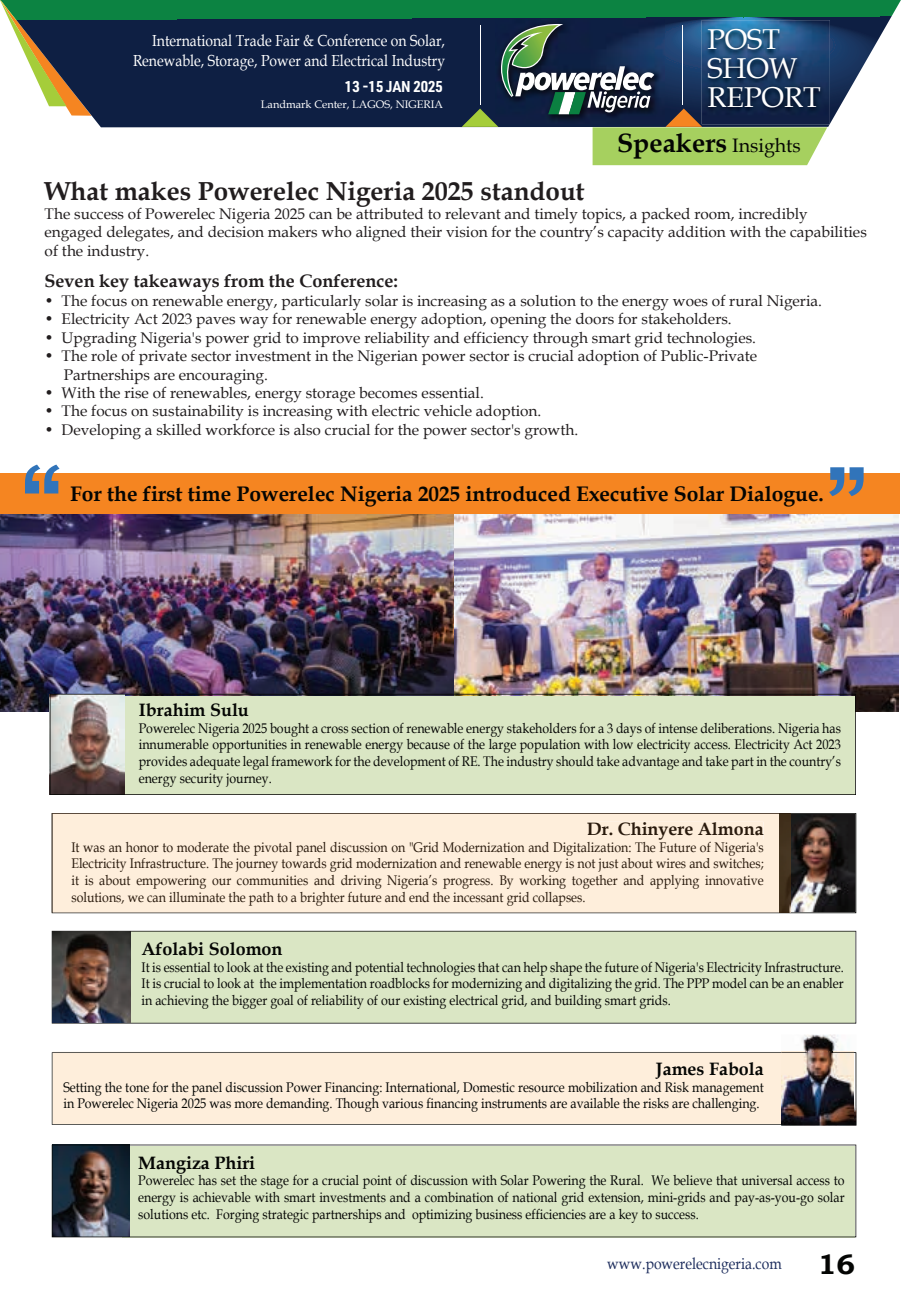
<style>
.page{position:relative;width:901px;height:1298px;background:#fff}
.page>*{position:absolute;margin:0;border:0;box-sizing:border-box;transform-origin:0 0}
.t1{font:28.8px/28.8px "Book Antiqua";color:#fff}
.t2{font:700 28px "Bookman Old Style";color:#040503}
.t3{font:700 26.4px "Book Antiqua";color:#040503}
.t4{font:700 26px "Book Antiqua";color:#211d1e}
.t5{font:700 21px "Book Antiqua";color:#040503}
.t6{font:700 18px "Book Antiqua";color:#040503}
.t7{font:700 18px "Book Antiqua";color:#211d1e}
.t8{font:700 18px "Book Antiqua";color:#291a0d}
.t9{font:16px/20px "Book Antiqua";color:#fff;text-align:right;scale:.87 1}
.t10{font:16px "Book Antiqua";color:#1d2d5d;scale:.87 1}
.t11{font:15.4px/18.4px "Book Antiqua";color:#211d1e}
.t12{font:700 15.4px "URWDIN Semi Cond";color:#fff}
.t13{font:14px/16.8px "Book Antiqua";color:#040503;text-align:justify;scale:.89 1}
.t14{font:14px/16.8px "Book Antiqua";color:#291a0d;text-align:justify;scale:.89 1}
.t15{font:11px "Book Antiqua";color:#fff}
.s1{font-weight:400;font-size:19.4px}
</style>
<div class="page">
<img style="left:0;top:514px;width:454px;height:197px">
<img style="left:454px;top:514px;width:443px;height:197px">
<svg style="left:91px;top:0;width:809px;height:127px;background:#1e4651"></svg>
<svg style="left:0;top:0;width:91px;height:116px"></svg>
<img style="left:701px;top:20px;width:128px;height:4px">
<img style="left:495px;top:19px;width:168px;height:5px">
<svg style="left:461px;top:24px;width:369px;height:141px;background:#556d6d"></svg>
<hr style="left:682px;top:25px;width:1px;height:79px;background:#fff">
<hr style="left:480px;top:25px;width:1px;height:79px;background:#fff">
<div style="left:0;top:473px;width:899px;height:41px;background:#f58521"></div>
<svg style="left:25px;top:464px;width:34px;height:29px"></svg>
<svg style="left:829px;top:467px;width:34px;height:29px"></svg>
<svg style="left:50px;top:693px;width:805px;height:101px;background:#cfd8ba"></svg>
<img style="left:52px;top:813px;width:803px;height:100px">
<div style="left:52px;top:1052px;width:728px;height:72px;background:#feeedb"></div>
<div style="left:52px;top:930px;width:803px;height:93px;background:#dae6c4"></div>
<svg style="left:52px;top:1144px;width:803px;height:92px;background:#c8d3b6"></svg>
<img style="left:52px;top:931px;width:78px;height:91px">
<img style="left:780px;top:1034px;width:76px;height:91px">
<img style="left:780px;top:1051px;width:73px;height:1px">
<img style="left:780px;top:1052px;width:75px;height:72px">
<div style="left:52px;top:813px;width:738px;height:99px;background:#feeedb"></div>
<p class="t9" style="left:133px;top:30px;width:360px">International Trade Fair &amp; Conference on Solar,<br>Renewable, Storage, Power and Electrical Industry</p>
<p class="t12" style="left:345px;top:76px;width:99px">13 -15 JAN 2025</p>
<p class="t15" style="left:261px;top:97px;width:183px">Landmark Center, LAGOS, NIGERIA</p>
<h1 class="t1" style="left:707px;top:25px;width:115px">POST<br>SHOW<br>REPORT</h1>
<h3 class="t3" style="left:617px;top:125px;width:185px">Speakers <span class="s1">Insights</span></h3>
<h3 class="t4" style="left:45px;top:174px;width:541px">What makes Powerelec Nigeria 2025 standout</h3>
<p class="t11" style="left:45px;top:204px;width:823px">The success of Powerelec Nigeria 2025 can be attributed to relevant and timely topics, a packed room, incredibly engaged delegates, and decision makers who aligned their vision for the country’s capacity addition with the capabilities of the industry.</p>
<p class="t7" style="left:45px;top:269px;width:354px">Seven key takeaways from the Conference:</p>
<p class="t11" style="left:45px;top:291px;width:778px">• The focus on renewable energy, particularly solar is increasing as a solution to the energy woes of rural Nigeria.</p>
<p class="t11" style="left:45px;top:309px;width:688px">• Electricity Act 2023 paves way for renewable energy adoption, opening the doors for stakeholders.</p>
<p class="t11" style="left:45px;top:328px;width:712px">• Upgrading Nigeria's power grid to improve reliability and efficiency through smart grid technologies.</p>
<p class="t11" style="left:64px;top:346px;width:694px;text-indent:-19px">• The role of private sector investment in the Nigerian power sector is crucial adoption of Public-Private<br>Partnerships are encouraging.</p>
<p class="t11" style="left:45px;top:383px;width:440px">• With the rise of renewables, energy storage becomes essential.</p>
<p class="t11" style="left:45px;top:401px;width:498px">• The focus on sustainability is increasing with electric vehicle adoption.</p>
<p class="t11" style="left:45px;top:420px;width:535px">• Developing a skilled workforce is also crucial for the power sector's growth.</p>
<h3 class="t5" style="left:70px;top:479px;width:754px">For the first time Powerelec Nigeria 2025 introduced Executive Solar Dialogue.</h3>
<p class="t6" style="left:139px;top:697px;width:112px">Ibrahim Sulu</p>
<p class="t13" style="left:139px;top:719px;width:790px">Powerelec Nigeria 2025 bought a cross section of renewable energy stakeholders for a 3 days of intense deliberations. Nigeria has innumerable opportunities in renewable energy because of the large population with low electricity access. Electricity Act 2023 provides adequate legal framework for the development of RE. The industry should take advantage and take part in the country’s energy security journey.</p>
<p class="t8" style="left:586px;top:816px;width:178px">Dr. Chinyere Almona</p>
<p class="t14" style="left:71px;top:837px;width:779px">It was an honor to moderate the pivotal panel discussion on "Grid Modernization and Digitalization: The Future of Nigeria's Electricity Infrastructure. The journey towards grid modernization and renewable energy is not just about wires and switches; it is about empowering our communities and driving Nigeria’s progress. By working together and applying innovative solutions, we can illuminate the path to a brighter future and end the incessant grid collapses.</p>
<p class="t6" style="left:141px;top:936px;width:142px">Afolabi Solomon</p>
<p class="t13" style="left:141px;top:958px;width:790px">It is essential to look at the existing and potential technologies that can help shape the future of Nigeria's Electricity Infrastructure.<br>It is crucial to look at the implementation roadblocks for modernizing and digitalizing the grid. The PPP model can be an enabler in achieving the bigger goal of reliability of our existing electrical grid, and building smart grids.</p>
<p class="t6" style="left:655px;top:1056px;width:110px">James Fabola</p>
<p class="t13" style="left:63px;top:1077px;width:788px">Setting the tone for the panel discussion Power Financing: International, Domestic resource mobilization and Risk management in Powerelec Nigeria 2025 was more demanding. Though various financing instruments are available the risks are challenging.</p>
<p class="t6" style="left:138px;top:1149px;width:118px">Mangiza Phiri</p>
<p class="t13" style="left:138px;top:1171px;width:794px">Powerelec has set the stage for a crucial point of discussion with Solar Powering the Rural. We believe that universal access to energy is achievable with smart investments and a combination of national grid extension, mini-grids and pay-as-you-go solar solutions etc. Forging strategic partnerships and optimizing business efficiencies are a key to success.</p>
<p class="t10" style="left:607px;top:1251px;width:202px">www.powerelecnigeria.com</p>
<h2 class="t2" style="left:817px;top:1243px;width:38px">16</h2>
</div>
